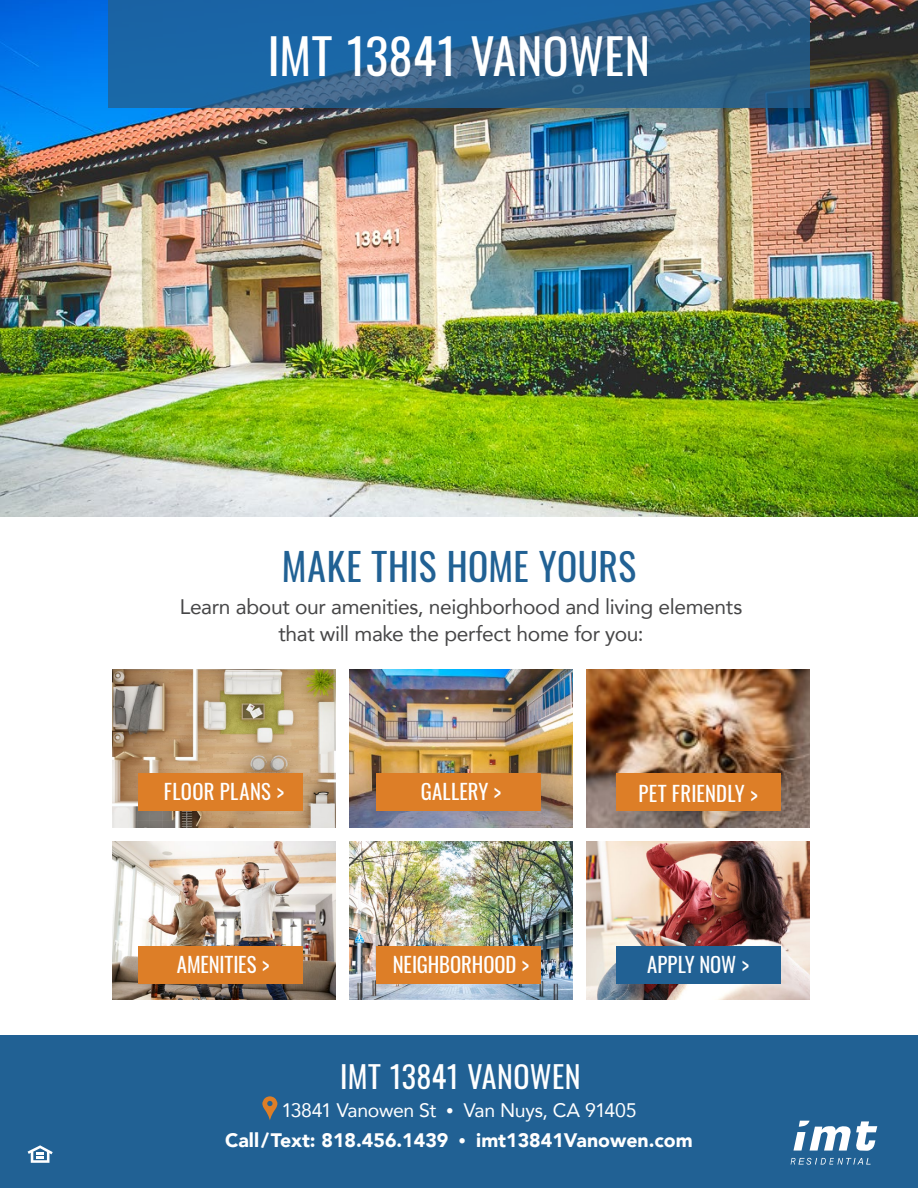
<style>
.page{position:relative;width:918px;height:1188px;background:#fff}
.page>*{position:absolute;margin:0;border:0;box-sizing:border-box;transform-origin:0 0}
.t1{font:48px "Oswald";letter-spacing:.01em;color:#fff}
.t2{font:37.5px "Oswald";letter-spacing:.01em;color:#216194}
.t3{font:30px "Oswald";letter-spacing:.015em;color:#fff}
.t4{font:21px/27px "Avenir";letter-spacing:-.015em;color:#464647;text-align:center}
.t5{font:20.7px "Oswald";letter-spacing:.005em;color:#fff}
.t6{font:900 19.5px/30px "Avenir";color:#fff;text-align:center}
.s1{font-weight:400}
.s2{font-weight:300;font-size:15px}
</style>
<div class="page">
<img style="left:113px;top:842px;width:222px;height:158px">
<img style="left:113px;top:670px;width:222px;height:157px">
<img style="left:0;top:0;width:918px;height:516px">
<img style="left:350px;top:670px;width:222px;height:157px">
<img style="left:350px;top:842px;width:222px;height:158px">
<img style="left:587px;top:842px;width:222px;height:158px">
<svg style="left:108px;top:0;width:702px;height:108px;background:#266295"></svg>
<div style="left:0;top:1036px;width:918px;height:152px;background:#216194"></div>
<svg style="left:28px;top:1145px;width:25px;height:18px"></svg>
<div style="left:138px;top:773px;width:164px;height:38px;background:#dd7e27"></div>
<div style="left:138px;top:946px;width:164px;height:38px;background:#dd7e27"></div>
<div style="left:377px;top:773px;width:164px;height:38px;background:#dd7e27"></div>
<div style="left:377px;top:946px;width:164px;height:38px;background:#dd7e27"></div>
<div style="left:616px;top:946px;width:164px;height:38px;background:#216194"></div>
<svg style="left:791px;top:1158px;width:80px;height:7px"></svg>
<svg style="left:793px;top:1121px;width:84px;height:30px"></svg>
<svg style="left:262px;top:1096px;width:16px;height:24px"></svg>
<img style="left:587px;top:670px;width:222px;height:157px">
<div style="left:616px;top:773px;width:164px;height:38px;background:#dd7e27"></div>
<h1 class="t1" style="left:268px;top:14px;width:384px">IMT 13841 VANOWEN</h1>
<h2 class="t2" style="left:282px;top:533px;width:356px">MAKE THIS HOME YOURS</h2>
<p class="t4" style="left:180px;top:593px;width:564px">Learn about our amenities, neighborhood and living elements that will make the perfect home for you:</p>
<p class="t5" style="left:164px;top:773px;width:122px">FLOOR PLANS &gt;</p>
<p class="t5" style="left:421px;top:773px;width:82px">GALLERY &gt;</p>
<p class="t5" style="left:638px;top:775px;width:121px">PET FRIENDLY &gt;</p>
<p class="t5" style="left:177px;top:946px;width:94px">AMENITIES &gt;</p>
<p class="t5" style="left:393px;top:946px;width:138px">NEIGHBORHOOD &gt;</p>
<p class="t5" style="left:647px;top:946px;width:103px">APPLY NOW &gt;</p>
<h3 class="t3" style="left:340px;top:1050px;width:242px">IMT 13841 VANOWEN</h3>
<p class="t6" style="left:225px;top:1095px;width:469px"><span class="s1">13841 Vanowen St</span> <span class="s2">•</span> <span class="s1">Van Nuys, CA 91405<br></span>Call/Text: 818.456.1439 <span class="s2">•</span> imt13841Vanowen.com</p>
</div>
